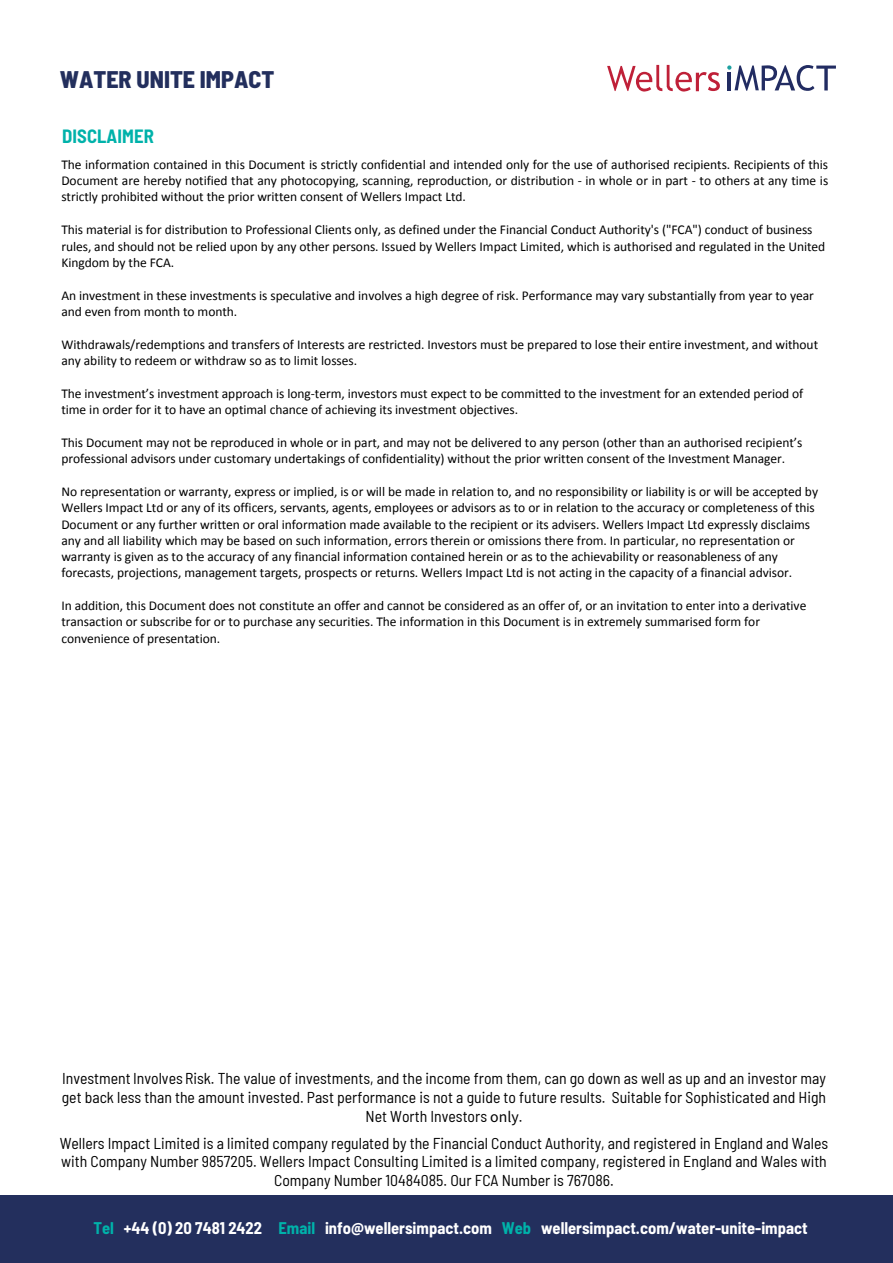
<style>
.page{position:relative;width:893px;height:1263px;background:#fff}
.page>*{position:absolute;margin:0;border:0;box-sizing:border-box;transform-origin:0 0}
.t1{font:800 semi-condensed 24px "Barlow";color:#232f5d}
.t2{font:700 semi-condensed 18.75px "Barlow";letter-spacing:.005em;color:#00b2aa}
.t3{font:700 semi-condensed 16.5px "Barlow";color:#fff}
.t4{font:semi-condensed 15.75px/18.9px "Barlow";color:#000;text-align:center}
.t5{font:13.5px/16.2px "Calibri";letter-spacing:-.005em;color:#000}
.s1{font-family:"Source Sans Pro";font-stretch:normal}
.s2{color:#00b2aa}
</style>
<div class="page">
<svg style="left:727px;top:65px;width:109px;height:26px"></svg>
<svg style="left:607px;top:65px;width:113px;height:27px"></svg>
<div style="left:0;top:1195px;width:893px;height:68px;background:#232f5d"></div>
<h1 class="t1" style="left:60px;top:62px;width:216px">WATER UNITE IMPACT</h1>
<h2 class="t2" style="left:62px;top:122px;width:93px">DISCLAIMER</h2>
<p class="t5" style="left:61px;top:156px;width:768px;text-align:justify">The information contained in this Document is strictly confidential and intended only for the use of authorised recipients. Recipients of this Document are hereby notified that any photocopying, scanning, reproduction, or distribution - in whole or in part - to others at any time is strictly prohibited without the prior written consent of Wellers Impact Ltd.</p>
<p class="t5" style="left:61px;top:221px;width:765px">This material is for distribution to Professional Clients only, as defined under the Financial Conduct Authority's ("FCA") conduct of business rules, and should not be relied upon by any other persons. Issued by Wellers Impact Limited, which is authorised and regulated in the United<br>Kingdom by the FCA.</p>
<p class="t5" style="left:61px;top:286px;width:754px">An investment in these investments is speculative and involves a high degree of risk. Performance may vary substantially from year to year and even from month to month.</p>
<p class="t5" style="left:61px;top:336px;width:758px">Withdrawals/redemptions and transfers of Interests are restricted. Investors must be prepared to lose their entire investment, and without any ability to redeem or withdraw so as to limit losses.</p>
<p class="t5" style="left:61px;top:385px;width:743px">The investment’s investment approach is long-term, investors must expect to be committed to the investment for an extended period of time in order for it to have an optimal chance of achieving its investment objectives.</p>
<p class="t5" style="left:61px;top:434px;width:742px">This Document may not be reproduced in whole or in part, and may not be delivered to any person (other than an authorised recipient’s professional advisors under customary undertakings of confidentiality) without the prior written consent of the Investment Manager.</p>
<p class="t5" style="left:61px;top:483px;width:758px">No representation or warranty, express or implied, is or will be made in relation to, and no responsibility or liability is or will be accepted by Wellers Impact Ltd or any of its officers, servants, agents, employees or advisors as to or in relation to the accuracy or completeness of this Document or any further written or oral information made available to the recipient or its advisers. Wellers Impact Ltd expressly disclaims any and all liability which may be based on such information, errors therein or omissions there from. In particular, no representation or warranty is given as to the accuracy of any financial information contained herein or as to the achievability or reasonableness of any forecasts, projections, management targets, prospects or returns. Wellers Impact Ltd is not acting in the capacity of a financial advisor.</p>
<p class="t5" style="left:61px;top:597px;width:746px">In addition, this Document does not constitute an offer and cannot be considered as an offer of, or an invitation to enter into a derivative transaction or subscribe for or to purchase any securities. The information in this Document is in extremely summarised form for convenience of presentation.</p>
<p class="t4" style="left:62px;top:1068px;width:766px">Investment Involves Risk. The value of investments, and the income from them, can go down as well as up and an investor may get back less than the amount invested. Past performance is not a guide to future results. Suitable for Sophisticated and High<br>Net Worth Investors <span class="s1">only</span>.</p>
<p class="t4" style="left:60px;top:1132px;width:770px">Wellers Impact Limited is a limited company regulated by the Financial Conduct Authority, and registered in England and Wales with Company Number 9857205. Wellers Impact Consulting Limited is a limited company, registered in England and Wales with<br>Company Number 10484085. Our FCA Number is 767086.</p>
<p class="t3" style="left:93px;top:1216px;width:716px"><span class="s2">Tel</span> +44 (0) 20 7481 2422 <span class="s2">Email</span> info@wellersimpact.com <span class="s2">Web</span> wellersimpact.com/water-unite-impact</p>
</div>
